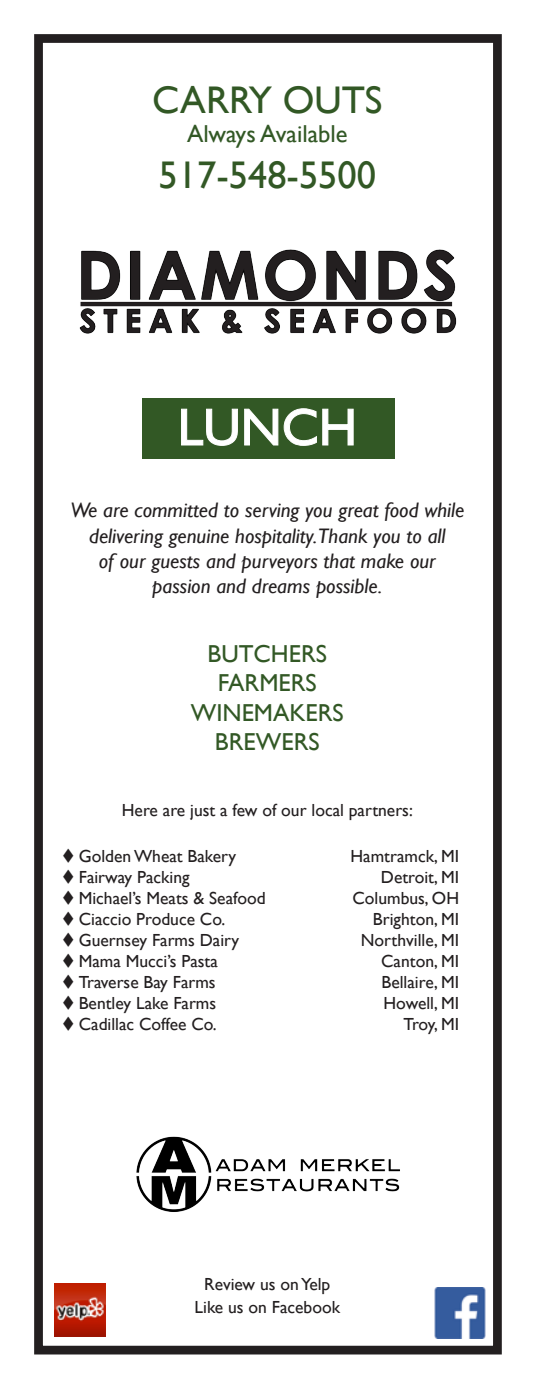
<style>
.page{position:relative;width:539px;height:1386px;background:#fff}
.page>*{position:absolute;margin:0;border:0;box-sizing:border-box;transform-origin:0 0}
.t1{font:52.5px "Gill Sans";color:#fff}
.t2{font:38.5px "Gill Sans";color:#325825}
.t3{font:24.5px "Gill Sans";color:#325825}
.t4{font:italic 21px/25.2px "Gill Sans";color:#231f20;text-align:center}
.t5{font:17.5px "Gill Sans";color:#231f20}
.t6{font:17.5px "Gill Sans";color:#231f20}
</style>
<div class="page">
<div style="left:34px;top:34px;width:467px;height:1320px;border:9px solid #231f20"></div>
<div style="left:143px;top:398px;width:252px;height:61px;background:#325825"></div>
<svg style="left:181px;top:408px;width:57px;height:38px"></svg>
<svg style="left:244px;top:408px;width:110px;height:38px"></svg>
<img style="left:79px;top:249px;width:378px;height:85px">
<img style="left:54px;top:1284px;width:51px;height:53px">
<img style="left:434px;top:1287px;width:51px;height:51px">
<img style="left:136px;top:1136px;width:264px;height:76px">
<p class="t2" style="left:152px;top:77px;width:232px">CARRY OUTS</p>
<p class="t3" style="left:187px;top:119px;width:162px">Always Available</p>
<p class="t2" style="left:158px;top:153px;width:219px">517-548-5500</p>
<p class="t1" style="left:177px;top:396px;width:181px">LUNCH</p>
<p class="t4" style="left:70px;top:498px;width:395px">We are committed to serving you great food while delivering genuine hospitality.Thank you to all<br>of our guests and purveyors that make our</p>
<p class="t4" style="left:152px;top:573px;width:231px">passion and dreams possible.</p>
<p class="t3" style="left:207px;top:639px;width:121px">BUTCHERS</p>
<p class="t3" style="left:218px;top:669px;width:100px">FARMERS</p>
<p class="t3" style="left:191px;top:698px;width:154px">WINEMAKERS</p>
<p class="t3" style="left:215px;top:727px;width:106px">BREWERS</p>
<p class="t5" style="left:122px;top:800px;width:292px">Here are just a few of our local partners:</p>
<p class="t5" style="left:62px;top:846px;width:176px">▼ Golden Wheat Bakery</p>
<p class="t5" style="left:350px;top:846px;width:110px">Hamtramck, MI</p>
<p class="t5" style="left:62px;top:867px;width:129px">▼ Fairway Packing</p>
<p class="t5" style="left:381px;top:867px;width:80px">Detroit, MI</p>
<p class="t5" style="left:62px;top:888px;width:205px">▼ Michael’s Meats &amp; Seafood</p>
<p class="t5" style="left:352px;top:888px;width:108px">Columbus, OH</p>
<p class="t5" style="left:62px;top:909px;width:165px">▼ Ciaccio Produce Co.</p>
<p class="t5" style="left:373px;top:909px;width:88px">Brighton, MI</p>
<p class="t5" style="left:62px;top:930px;width:179px">▼ Guernsey Farms Dairy</p>
<p class="t5" style="left:361px;top:930px;width:100px">Northville, MI</p>
<p class="t5" style="left:62px;top:951px;width:157px">▼ Mama Mucci’s Pasta</p>
<p class="t5" style="left:381px;top:951px;width:79px">Canton, MI</p>
<p class="t5" style="left:62px;top:972px;width:155px">▼ Traverse Bay Farms</p>
<p class="t5" style="left:381px;top:972px;width:79px">Bellaire, MI</p>
<p class="t5" style="left:62px;top:993px;width:156px">▼ Bentley Lake Farms</p>
<p class="t5" style="left:383px;top:993px;width:77px">Howell, MI</p>
<p class="t5" style="left:62px;top:1014px;width:156px">▼ Cadillac Coffee Co.</p>
<p class="t5" style="left:403px;top:1014px;width:57px">Troy, MI</p>
<p class="t6" style="left:204px;top:1274px;width:127px">Review us on Yelp</p>
<p class="t6" style="left:194px;top:1297px;width:147px">Like us on Facebook</p>
</div>
